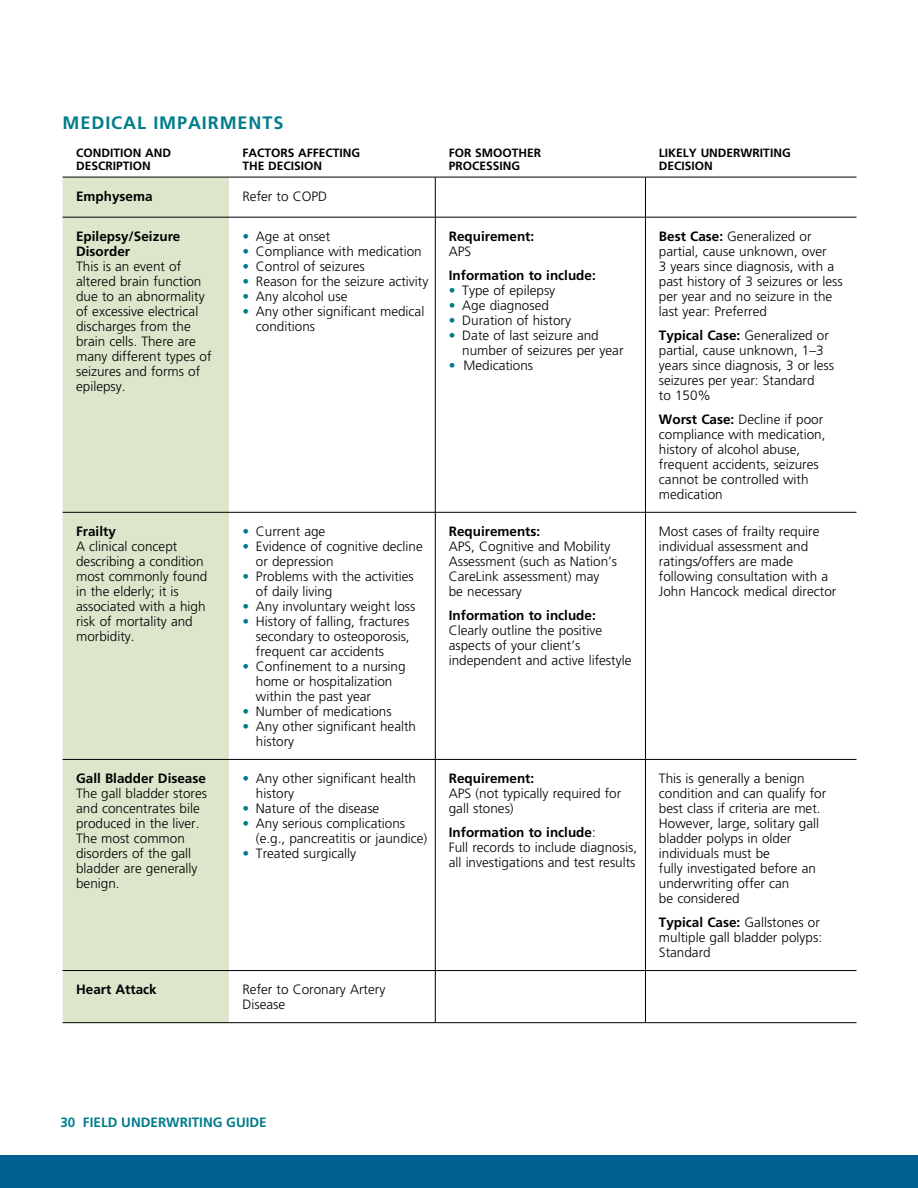
<style>
.page{position:relative;width:918px;height:1188px;background:#fff}
.page>*{position:absolute;margin:0;border:0;box-sizing:border-box;transform-origin:0 0}
.t1{font:700 18px "Frutiger LT Pro";letter-spacing:.05em;color:#007c8b}
.t2{font:300 13.5px/15px "Frutiger LT Pro";color:#000}
.t3{font:700 13.5px/15px "Frutiger LT Pro";color:#000}
.t4{font:700 13.5px "Frutiger LT Pro";color:#007c8b}
.t5{font:700 12px/13.5px "Frutiger LT Pro";color:#000}
.s1{font-weight:700}
.s2{color:#007c8b}
</style>
<div class="page">
<div style="left:0;top:1155px;width:918px;height:33px;background:#006193"></div>
<div style="left:63px;top:178px;width:166px;height:844px;background:#dbe6cb"></div>
<svg style="left:229px;top:178px;width:627px;height:792px"></svg>
<svg style="left:229px;top:971px;width:416px;height:51px"></svg>
<hr style="left:63px;top:177px;width:166px;height:1px;background:#000">
<hr style="left:229px;top:177px;width:206px;height:1px;background:#000">
<hr style="left:435px;top:177px;width:210px;height:1px;background:#000">
<hr style="left:645px;top:177px;width:212px;height:1px;background:#000">
<hr style="left:63px;top:217px;width:166px;height:1px;background:#000">
<hr style="left:229px;top:217px;width:206px;height:1px;background:#000">
<hr style="left:435px;top:217px;width:210px;height:1px;background:#000">
<hr style="left:645px;top:217px;width:212px;height:1px;background:#000">
<hr style="left:63px;top:512px;width:166px;height:1px;background:#000">
<hr style="left:229px;top:512px;width:206px;height:1px;background:#000">
<hr style="left:435px;top:512px;width:210px;height:1px;background:#000">
<hr style="left:645px;top:512px;width:212px;height:1px;background:#000">
<hr style="left:63px;top:759px;width:166px;height:1px;background:#000">
<hr style="left:229px;top:759px;width:206px;height:1px;background:#000">
<hr style="left:435px;top:759px;width:210px;height:1px;background:#000">
<hr style="left:645px;top:759px;width:212px;height:1px;background:#000">
<hr style="left:63px;top:970px;width:166px;height:1px;background:#000">
<hr style="left:229px;top:970px;width:206px;height:1px;background:#000">
<hr style="left:435px;top:970px;width:210px;height:1px;background:#000">
<hr style="left:645px;top:970px;width:212px;height:1px;background:#000">
<hr style="left:63px;top:1022px;width:166px;height:1px;background:#000">
<hr style="left:229px;top:1022px;width:206px;height:1px;background:#000">
<hr style="left:435px;top:1022px;width:210px;height:1px;background:#000">
<hr style="left:645px;top:1022px;width:212px;height:1px;background:#000">
<hr style="left:435px;top:177px;width:1px;height:40px;background:#000">
<hr style="left:645px;top:177px;width:1px;height:40px;background:#000">
<hr style="left:435px;top:217px;width:1px;height:295px;background:#000">
<hr style="left:645px;top:217px;width:1px;height:295px;background:#000">
<hr style="left:435px;top:512px;width:1px;height:247px;background:#000">
<hr style="left:645px;top:512px;width:1px;height:247px;background:#000">
<hr style="left:435px;top:760px;width:1px;height:210px;background:#000">
<hr style="left:645px;top:760px;width:1px;height:210px;background:#000">
<hr style="left:435px;top:971px;width:1px;height:51px;background:#000">
<hr style="left:645px;top:971px;width:1px;height:51px;background:#000">
<h1 class="t1" style="left:63px;top:112px;width:222px">MEDICAL IMPAIRMENTS</h1>
<p class="t5" style="left:76px;top:146px;width:97px">CONDITION AND<br>DESCRIPTION</p>
<p class="t5" style="left:242px;top:146px;width:119px">FACTORS AFFECTING<br>THE DECISION</p>
<p class="t5" style="left:449px;top:146px;width:94px">FOR SMOOTHER<br>PROCESSING</p>
<p class="t5" style="left:659px;top:146px;width:133px">LIKELY UNDERWRITING<br>DECISION</p>
<p class="t3" style="left:76px;top:189px;width:78px">Emphysema</p>
<p class="t2" style="left:242px;top:189px;width:86px">Refer to COPD</p>
<p class="t3" style="left:76px;top:229px;width:106px">Epilepsy/Seizure<br>Disorder</p>
<p class="t2" style="left:76px;top:259px;width:137px">This is an event of altered brain function due to an abnormality of excessive electrical discharges from the brain cells. There are many different types of seizures and forms of epilepsy.</p>
<p class="t2" style="left:659px;top:229px;width:185px"><span class="s1">Best Case:</span> Generalized or partial, cause unknown, over<br>3 years since diagnosis, with a past history of 3 seizures or less per year and no seizure in the last year: Preferred</p>
<p class="t2" style="left:659px;top:328px;width:177px"><span class="s1">Typical Case:</span> Generalized or partial, cause unknown, 1–3 years since diagnosis, 3 or less seizures per year: Standard<br>to 150%</p>
<p class="t2" style="left:659px;top:412px;width:168px"><span class="s1">Worst Case:</span> Decline if poor compliance with medication, history of alcohol abuse, frequent accidents, seizures cannot be controlled with medication</p>
<p class="t3" style="left:449px;top:229px;width:87px">Requirement:</p>
<p class="t2" style="left:449px;top:244px;width:24px">APS</p>
<p class="t3" style="left:449px;top:268px;width:149px">Information to include:</p>
<p class="t2" style="left:449px;top:283px;width:108px"><span class="s2">•</span> Type of epilepsy</p>
<p class="t2" style="left:449px;top:298px;width:102px"><span class="s2">•</span> Age diagnosed</p>
<p class="t2" style="left:449px;top:313px;width:124px"><span class="s2">•</span> Duration of history</p>
<p class="t2" style="left:462px;top:328px;width:163px;text-indent:-14px"><span class="s2">•</span> Date of last seizure and number of seizures per year</p>
<p class="t2" style="left:449px;top:358px;width:86px"><span class="s2">•</span> Medications</p>
<p class="t2" style="left:242px;top:229px;width:89px"><span class="s2">•</span> Age at onset</p>
<p class="t2" style="left:242px;top:244px;width:181px"><span class="s2">•</span> Compliance with medication</p>
<p class="t2" style="left:242px;top:259px;width:124px"><span class="s2">•</span> Control of seizures</p>
<p class="t2" style="left:242px;top:274px;width:188px"><span class="s2">•</span> Reason for the seizure activity</p>
<p class="t2" style="left:242px;top:289px;width:107px"><span class="s2">•</span> Any alcohol use</p>
<p class="t2" style="left:256px;top:304px;width:170px;text-indent:-14px"><span class="s2">•</span> Any other significant medical conditions</p>
<p class="t3" style="left:76px;top:524px;width:41px">Frailty</p>
<p class="t2" style="left:76px;top:539px;width:133px">A clinical concept describing a condition most commonly found in the elderly; it is associated with a high risk of mortality and morbidity.</p>
<p class="t3" style="left:76px;top:771px;width:131px">Gall Bladder Disease</p>
<p class="t2" style="left:76px;top:786px;width:132px">The gall bladder stores and concentrates bile produced in the liver.<br>The most common disorders of the gall bladder are generally benign.</p>
<p class="t2" style="left:242px;top:524px;width:84px"><span class="s2">•</span> Current age</p>
<p class="t2" style="left:256px;top:539px;width:168px;text-indent:-14px"><span class="s2">•</span> Evidence of cognitive decline or depression</p>
<p class="t2" style="left:256px;top:569px;width:159px;text-indent:-14px"><span class="s2">•</span> Problems with the activities of daily living</p>
<p class="t2" style="left:242px;top:599px;width:174px"><span class="s2">•</span> Any involuntary weight loss</p>
<p class="t2" style="left:256px;top:614px;width:155px;text-align:justify;text-indent:-14px"><span class="s2">•</span> History of falling, fractures secondary to osteoporosis, frequent car accidents</p>
<p class="t2" style="left:256px;top:659px;width:151px;text-indent:-14px"><span class="s2">•</span> Confinement to a nursing home or hospitalization within the past year</p>
<p class="t2" style="left:242px;top:704px;width:151px"><span class="s2">•</span> Number of medications</p>
<p class="t2" style="left:256px;top:719px;width:162px;text-indent:-14px"><span class="s2">•</span> Any other significant health history</p>
<p class="t2" style="left:256px;top:771px;width:162px;text-indent:-14px"><span class="s2">•</span> Any other significant health history</p>
<p class="t2" style="left:242px;top:801px;width:138px"><span class="s2">•</span> Nature of the disease</p>
<p class="t2" style="left:256px;top:816px;width:173px;text-indent:-14px"><span class="s2">•</span> Any serious complications (e.g., pancreatitis or jaundice)</p>
<p class="t2" style="left:242px;top:846px;width:115px"><span class="s2">•</span> Treated surgically</p>
<p class="t3" style="left:449px;top:524px;width:93px">Requirements:</p>
<p class="t2" style="left:449px;top:539px;width:170px">APS, Cognitive and Mobility<br>Assessment (such as Nation’s<br>CareLink assessment) may<br>be necessary</p>
<p class="t3" style="left:449px;top:608px;width:149px">Information to include:</p>
<p class="t2" style="left:449px;top:623px;width:184px">Clearly outline the positive aspects of your client’s independent and active lifestyle</p>
<p class="t3" style="left:449px;top:771px;width:87px">Requirement:</p>
<p class="t2" style="left:449px;top:786px;width:174px">APS (not typically required for gall stones)</p>
<p class="t2" style="left:449px;top:825px;width:190px"><span class="s1">Information to include</span>:<br>Full records to include diagnosis, all investigations and test results</p>
<p class="t3" style="left:76px;top:982px;width:82px">Heart Attack</p>
<p class="t2" style="left:242px;top:982px;width:144px">Refer to Coronary Artery<br>Disease</p>
<p class="t2" style="left:659px;top:524px;width:179px">Most cases of frailty require individual assessment and ratings/offers are made following consultation with a<br>John Hancock medical director</p>
<p class="t2" style="left:659px;top:771px;width:169px">This is generally a benign condition and can qualify for best class if criteria are met.<br>However, large, solitary gall bladder polyps in older individuals must be<br>fully investigated before an underwriting offer can<br>be considered</p>
<p class="t2" style="left:659px;top:915px;width:165px"><span class="s1">Typical Case:</span> Gallstones or multiple gall bladder polyps:<br>Standard</p>
<p class="t4" style="left:60px;top:1114px;width:208px">30 FIELD UNDERWRITING GUIDE</p>
</div>
